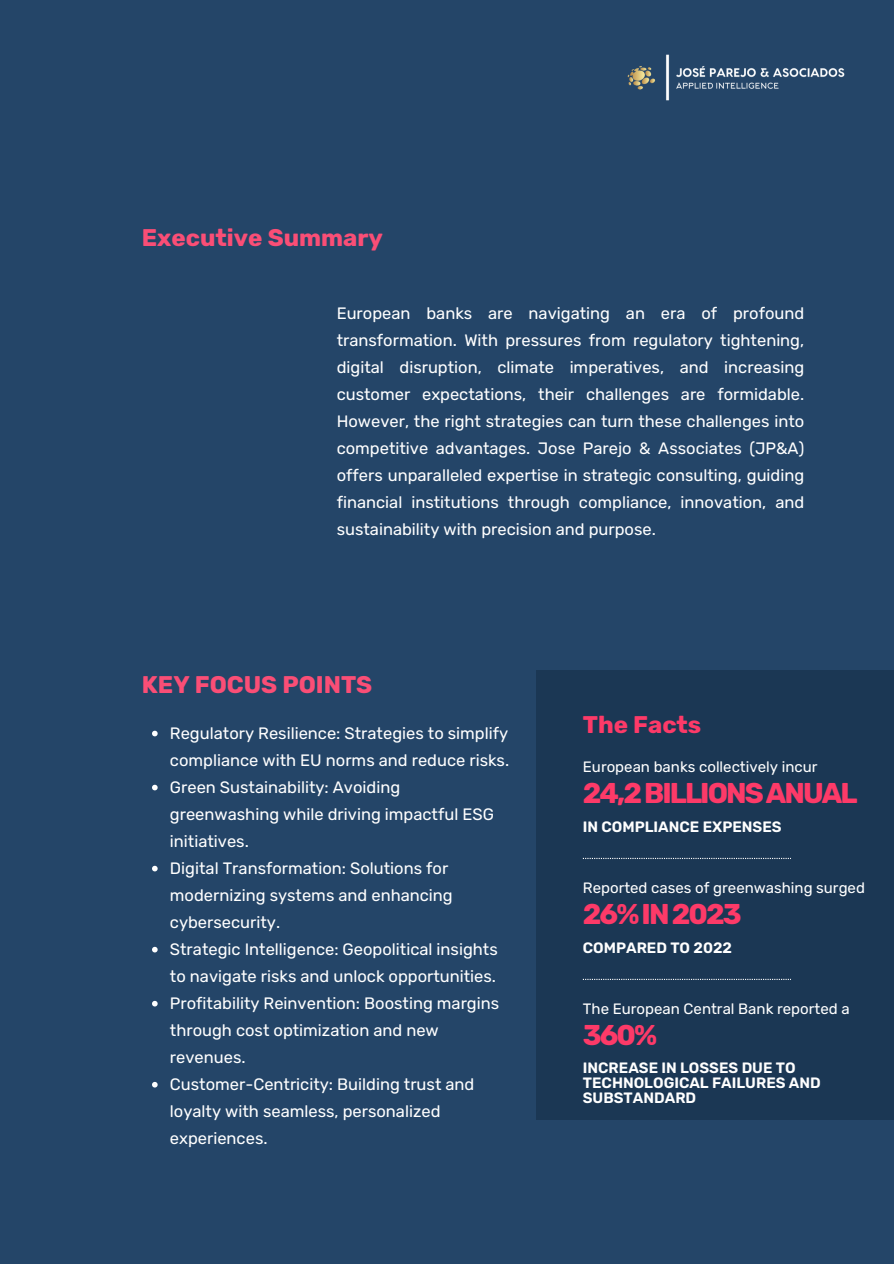
<style>
.page{position:relative;width:894px;height:1264px;background:#fff}
.page>*{position:absolute;margin:0;border:0;box-sizing:border-box;transform-origin:0 0}
.t1{font:700 28.5px "Rubik";letter-spacing:-.07em;color:#fd3a68}
.t2{font:700 24px "Rubik";color:#fa4e76}
.t3{font:700 24px "Rubik";color:#fd3a68}
.t4{font:16.5px/27px "Rubik";color:#fff}
.t5{font:15px "Rubik";color:#fff}
.t6{font:600 15px/14.7px "Rubik";color:#fff}
</style>
<div class="page">
<div style="left:0;top:0;width:893px;height:1263px;background:#244568"></div>
<div style="left:536px;top:670px;width:357px;height:450px;background:#1b3754"></div>
<svg style="left:583px;top:978px;width:206px;height:1px"></svg>
<svg style="left:582px;top:857px;width:207px;height:2px"></svg>
<img style="left:627px;top:54px;width:218px;height:47px">
<svg style="left:152px;top:730px;width:6px;height:6px"></svg>
<svg style="left:152px;top:784px;width:6px;height:6px"></svg>
<svg style="left:152px;top:865px;width:6px;height:6px"></svg>
<svg style="left:152px;top:946px;width:6px;height:6px"></svg>
<svg style="left:152px;top:1000px;width:6px;height:6px"></svg>
<svg style="left:152px;top:1081px;width:6px;height:6px"></svg>
<p class="t2" style="left:142px;top:223px;width:242px">Executive Summary</p>
<h3 class="t4" style="left:336px;top:300px;width:469px;text-align:justify">European banks are navigating an era of profound transformation. With pressures from regulatory tightening, digital disruption, climate imperatives, and increasing customer expectations, their challenges are formidable.<br>However, the right strategies can turn these challenges into competitive advantages. Jose Parejo &amp; Associates (JP&amp;A) offers unparalleled expertise in strategic consulting, guiding financial institutions through compliance, innovation, and sustainability with precision and purpose.</h3>
<h2 class="t2" style="left:142px;top:670px;width:232px">KEY FOCUS POINTS</h2>
<p class="t4" style="left:170px;top:719px;width:340px">Regulatory Resilience: Strategies to simplify compliance with EU norms and reduce risks.</p>
<p class="t4" style="left:170px;top:773px;width:325px">Green Sustainability: Avoiding greenwashing while driving impactful ESG initiatives.</p>
<p class="t4" style="left:170px;top:854px;width:284px">Digital Transformation: Solutions for modernizing systems and enhancing cybersecurity.</p>
<p class="t4" style="left:170px;top:935px;width:329px">Strategic Intelligence: Geopolitical insights to navigate risks and unlock opportunities.</p>
<p class="t4" style="left:170px;top:989px;width:331px">Profitability Reinvention: Boosting margins through cost optimization and new revenues.</p>
<p class="t4" style="left:170px;top:1070px;width:306px">Customer-Centricity: Building trust and loyalty with seamless, personalized experiences.</p>
<h3 class="t3" style="left:582px;top:710px;width:120px">The Facts</h3>
<p class="t5" style="left:582px;top:758px;width:236px">European banks collectively incur</p>
<h4 class="t1" style="left:582px;top:776px;width:276px">24,2BILLIONSANUAL</h4>
<h1 class="t6" style="left:582px;top:819px;width:200px">IN COMPLIANCE EXPENSES</h1>
<p class="t5" style="left:582px;top:879px;width:283px">Reported cases of greenwashing surged</p>
<h4 class="t1" style="left:582px;top:897px;width:160px">26%IN2023</h4>
<h1 class="t6" style="left:582px;top:940px;width:151px">COMPARED TO 2022</h1>
<p class="t5" style="left:582px;top:1000px;width:268px">The European Central Bank reported a</p>
<h4 class="t1" style="left:582px;top:1018px;width:76px">360%</h4>
<h1 class="t6" style="left:582px;top:1060px;width:239px">INCREASE IN LOSSES DUE TO<br>TECHNOLOGICAL FAILURES AND<br>SUBSTANDARD</h1>
</div>
